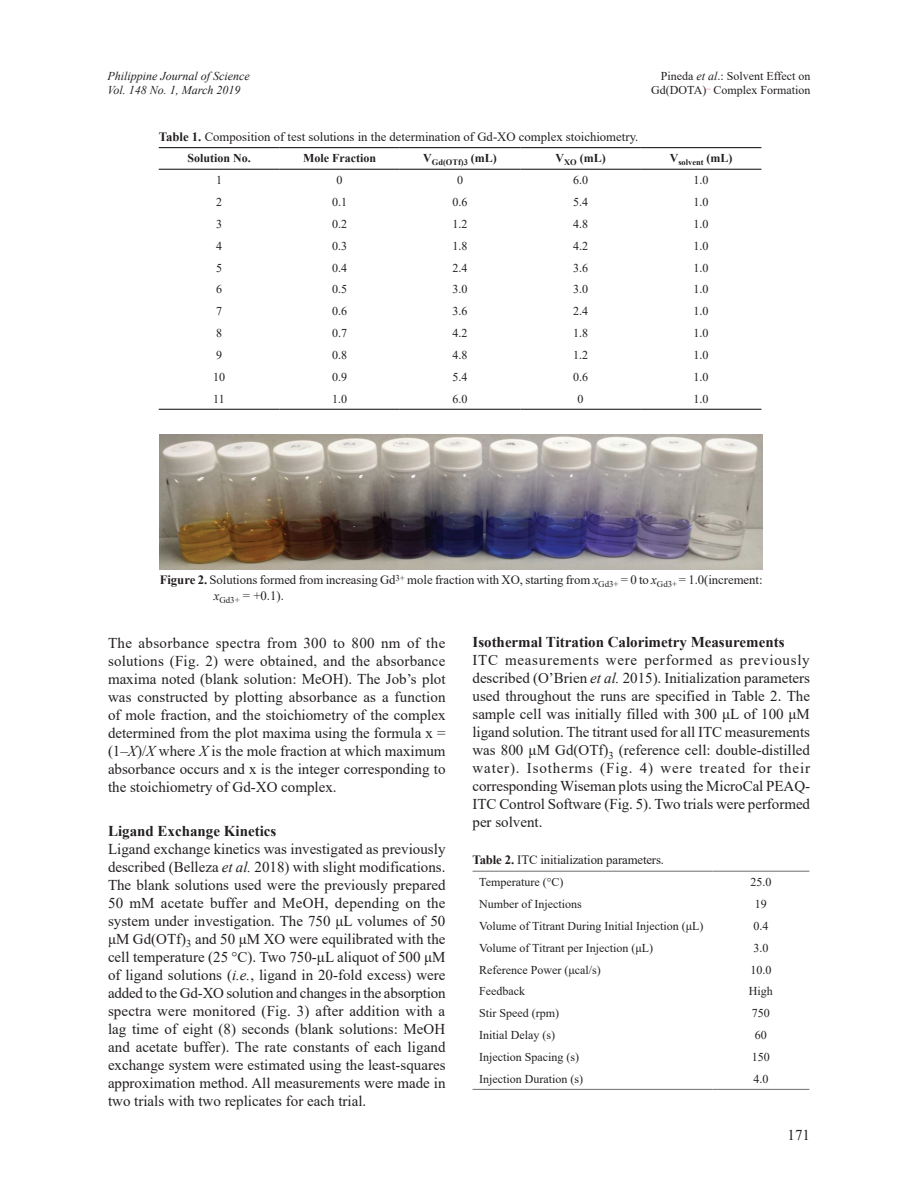
<style>
.page{position:relative;width:918px;height:1188px;background:#fff}
.page>*{position:absolute;margin:0;border:0;box-sizing:border-box;transform-origin:0 0}
.Body_Text{font:15px/18px "Times New Roman";color:#231f20;text-align:justify}
.Subhead_2{font:700 15px "Times New Roman";color:#231f20}
.Figure_Text{font:12.75px/15.3px "Times New Roman";letter-spacing:-.005em;color:#231f20}
.Table_Header{font:12.75px "Times New Roman";letter-spacing:-.01em;color:#231f20}
.t1{font:12px/14.4px "Times New Roman";color:#231f20;text-align:right}
.t2{font:italic 12px/14.4px "Times New Roman";color:#231f20}
.t3{font:700 12px "Times New Roman";color:#231f20}
.t4{font:700 8.4px "Times New Roman";color:#231f20}
.s1{font-style:italic}
.s2{font-weight:700}
.s3{color:#0a0a0a}
</style>
<div class="page">
<hr style="left:159px;top:147px;width:120px;height:1px;background:#231f20">
<hr style="left:279px;top:147px;width:121px;height:1px;background:#231f20">
<hr style="left:400px;top:147px;width:120px;height:1px;background:#231f20">
<hr style="left:520px;top:147px;width:121px;height:1px;background:#231f20">
<hr style="left:641px;top:147px;width:120px;height:1px;background:#231f20">
<hr style="left:159px;top:169px;width:120px;height:1px;background:#231f20">
<hr style="left:279px;top:169px;width:121px;height:1px;background:#231f20">
<hr style="left:400px;top:169px;width:120px;height:1px;background:#231f20">
<hr style="left:520px;top:169px;width:121px;height:1px;background:#231f20">
<hr style="left:641px;top:169px;width:120px;height:1px;background:#231f20">
<hr style="left:159px;top:409px;width:120px;height:1px;background:#231f20">
<hr style="left:279px;top:409px;width:121px;height:1px;background:#231f20">
<hr style="left:400px;top:409px;width:120px;height:1px;background:#231f20">
<hr style="left:520px;top:409px;width:121px;height:1px;background:#231f20">
<hr style="left:641px;top:409px;width:120px;height:1px;background:#231f20">
<img style="left:160px;top:434px;width:603px;height:135px">
<hr style="left:472px;top:871px;width:240px;height:1px;background:#7f7f7f">
<hr style="left:712px;top:871px;width:97px;height:1px;background:#7f7f7f">
<hr style="left:472px;top:1089px;width:240px;height:1px;background:#7f7f7f">
<hr style="left:712px;top:1089px;width:97px;height:1px;background:#7f7f7f">
<p class="t2" style="left:108px;top:68px;width:144px">Philippine Journal of Science<br>Vol. 148 No. 1, March 2019</p>
<p class="t1" style="left:651px;top:68px;width:161px">Pineda <span class="s1">et al</span>.: Solvent Effect on<br>Gd(DOTA)<sup>–</sup> Complex Formation</p>
<p class="Figure_Text" style="left:159px;top:129px;width:481px"><span class="s2">Table 1.</span> Composition of test solutions in the determination of Gd-XO complex stoichiometry.</p>
<p class="t3" style="left:187px;top:150px;width:65px">Solution No.</p>
<p class="t3" style="left:303px;top:150px;width:74px">Mole Fraction</p>
<p class="t4" style="left:423px;top:157px;width:75px"><sup>V</sup>Gd(OTf)3 <sup>(mL)</sup></p>
<p class="t3" style="left:555px;top:150px;width:52px">V<sub>XO</sub> (mL)</p>
<p class="t4" style="left:670px;top:157px;width:64px"><sup>V</sup>solvent <sup>(mL)</sup></p>
<p class="t1" style="left:216px;top:173px;width:7px">1</p>
<p class="t1" style="left:337px;top:173px;width:7px">0</p>
<p class="t1" style="left:457px;top:173px;width:7px">0</p>
<p class="t1" style="left:573px;top:173px;width:16px">6.0</p>
<p class="t1" style="left:694px;top:173px;width:16px">1.0</p>
<p class="t1" style="left:216px;top:195px;width:7px">2</p>
<p class="t1" style="left:332px;top:195px;width:16px">0.1</p>
<p class="t1" style="left:453px;top:195px;width:16px">0.6</p>
<p class="t1" style="left:573px;top:195px;width:16px">5.4</p>
<p class="t1" style="left:694px;top:195px;width:16px">1.0</p>
<p class="t1" style="left:216px;top:216px;width:7px">3</p>
<p class="t1" style="left:332px;top:216px;width:16px">0.2</p>
<p class="t1" style="left:453px;top:216px;width:16px">1.2</p>
<p class="t1" style="left:573px;top:216px;width:16px">4.8</p>
<p class="t1" style="left:694px;top:216px;width:16px">1.0</p>
<p class="t1" style="left:216px;top:238px;width:7px">4</p>
<p class="t1" style="left:332px;top:238px;width:16px">0.3</p>
<p class="t1" style="left:453px;top:238px;width:16px">1.8</p>
<p class="t1" style="left:573px;top:238px;width:16px">4.2</p>
<p class="t1" style="left:694px;top:238px;width:16px">1.0</p>
<p class="t1" style="left:216px;top:260px;width:7px">5</p>
<p class="t1" style="left:332px;top:260px;width:16px">0.4</p>
<p class="t1" style="left:453px;top:260px;width:16px">2.4</p>
<p class="t1" style="left:573px;top:260px;width:16px">3.6</p>
<p class="t1" style="left:694px;top:260px;width:16px">1.0</p>
<p class="t1" style="left:216px;top:282px;width:7px">6</p>
<p class="t1" style="left:332px;top:282px;width:16px">0.5</p>
<p class="t1" style="left:453px;top:282px;width:16px">3.0</p>
<p class="t1" style="left:573px;top:282px;width:16px">3.0</p>
<p class="t1" style="left:694px;top:282px;width:16px">1.0</p>
<p class="t1" style="left:216px;top:304px;width:7px">7</p>
<p class="t1" style="left:332px;top:304px;width:16px">0.6</p>
<p class="t1" style="left:453px;top:304px;width:16px">3.6</p>
<p class="t1" style="left:573px;top:304px;width:16px">2.4</p>
<p class="t1" style="left:694px;top:304px;width:16px">1.0</p>
<p class="t1" style="left:216px;top:325px;width:7px">8</p>
<p class="t1" style="left:332px;top:325px;width:16px">0.7</p>
<p class="t1" style="left:453px;top:325px;width:16px">4.2</p>
<p class="t1" style="left:573px;top:325px;width:16px">1.8</p>
<p class="t1" style="left:694px;top:325px;width:16px">1.0</p>
<p class="t1" style="left:216px;top:347px;width:7px">9</p>
<p class="t1" style="left:332px;top:347px;width:16px">0.8</p>
<p class="t1" style="left:453px;top:347px;width:16px">4.8</p>
<p class="t1" style="left:573px;top:347px;width:16px">1.2</p>
<p class="t1" style="left:694px;top:347px;width:16px">1.0</p>
<p class="t1" style="left:213px;top:369px;width:13px">10</p>
<p class="t1" style="left:332px;top:369px;width:16px">0.9</p>
<p class="t1" style="left:453px;top:369px;width:16px">5.4</p>
<p class="t1" style="left:573px;top:369px;width:16px">0.6</p>
<p class="t1" style="left:694px;top:369px;width:16px">1.0</p>
<p class="t1" style="left:213px;top:391px;width:13px">11</p>
<p class="t1" style="left:332px;top:391px;width:16px">1.0</p>
<p class="t1" style="left:453px;top:391px;width:16px">6.0</p>
<p class="t1" style="left:578px;top:391px;width:7px">0</p>
<p class="t1" style="left:694px;top:391px;width:16px">1.0</p>
<p class="Figure_Text" style="left:214px;top:572px;width:550px;text-indent:-54px"><span class="s2">Figure 2.</span> Solutions formed from increasing Gd<sup>3+</sup> mole fraction with XO, starting from <span class="s1">x</span><sub>Gd3+</sub> = 0 to <span class="s1">x</span><sub>Gd3+</sub> = 1.0(increment: <span class="s1">x</span><sub>Gd3+</sub> = +0.1).</p>
<p class="Body_Text" style="left:108px;top:633px;width:339px">The absorbance spectra from 300 to 800 nm of the solutions (Fig. 2) were obtained, and the absorbance maxima noted (blank solution: MeOH). The Job’s plot was constructed by plotting absorbance as a function of mole fraction, and the stoichiometry of the complex determined from the plot maxima using the formula x = (1<span class="s3">–</span><span class="s1">X</span>)/<span class="s1">X</span> where <span class="s1">X</span> is the mole fraction at which maximum absorbance occurs and x is the integer corresponding to the stoichiometry of Gd-XO complex.</p>
<p class="Subhead_2" style="left:108px;top:820px;width:170px">Ligand Exchange Kinetics</p>
<p class="Body_Text" style="left:108px;top:839px;width:339px">Ligand exchange kinetics was investigated as previously described (Belleza <span class="s1">et al.</span> 2018) with slight modifications.<br>The blank solutions used were the previously prepared 50 mM acetate buffer and MeOH, depending on the system under investigation. The 750 μL volumes of 50 μM Gd(OTf)<sub>3</sub> and 50 μM XO were equilibrated with the cell temperature (25 °C). Two 750-μL aliquot of 500 μM of ligand solutions (<span class="s1">i.e.</span>, ligand in 20-fold excess) were added to the Gd-XO solution and changes in the absorption spectra were monitored (Fig. 3) after addition with a lag time of eight (8) seconds (blank solutions: MeOH and acetate buffer). The rate constants of each ligand exchange system were estimated using the least-squares approximation method. All measurements were made in two trials with two replicates for each trial.</p>
<p class="Subhead_2" style="left:472px;top:632px;width:314px">Isothermal Titration Calorimetry Measurements</p>
<p class="Body_Text" style="left:472px;top:651px;width:339px">ITC measurements were performed as previously described (O’Brien <span class="s1">et al.</span> 2015). Initialization parameters used throughout the runs are specified in Table 2. The sample cell was initially filled with 300 μL of 100 μM ligand solution. The titrant used for all ITC measurements was 800 μM Gd(OTf)<sub>3</sub> (reference cell: double-distilled water). Isotherms (Fig. 4) were treated for their corresponding Wiseman plots using the MicroCal PEAQ-ITC Control Software (Fig. 5). Two trials were performed per solvent.</p>
<p class="Table_Header" style="left:472px;top:851px;width:193px"><span class="s2">Table 2.</span> ITC initialization parameters.</p>
<p class="t1" style="left:479px;top:875px;width:86px">Temperature (°C)</p>
<p class="t1" style="left:750px;top:875px;width:22px">25.0</p>
<p class="t1" style="left:479px;top:897px;width:104px">Number of Injections</p>
<p class="t1" style="left:755px;top:897px;width:13px">19</p>
<p class="t1" style="left:479px;top:918px;width:226px">Volume of Titrant During Initial Injection (μL)</p>
<p class="t1" style="left:753px;top:918px;width:16px">0.4</p>
<p class="t1" style="left:479px;top:940px;width:175px">Volume of Titrant per Injection (μL)</p>
<p class="t1" style="left:753px;top:940px;width:16px">3.0</p>
<p class="t1" style="left:479px;top:962px;width:123px">Reference Power (μcal/s)</p>
<p class="t1" style="left:750px;top:962px;width:22px">10.0</p>
<p class="t1" style="left:479px;top:984px;width:47px">Feedback</p>
<p class="t1" style="left:749px;top:984px;width:25px">High</p>
<p class="t1" style="left:479px;top:1006px;width:81px">Stir Speed (rpm)</p>
<p class="t1" style="left:752px;top:1006px;width:19px">750</p>
<p class="t1" style="left:479px;top:1027px;width:77px">Initial Delay (s)</p>
<p class="t1" style="left:755px;top:1027px;width:13px">60</p>
<p class="t1" style="left:479px;top:1049px;width:101px">Injection Spacing (s)</p>
<p class="t1" style="left:752px;top:1049px;width:19px">150</p>
<p class="t1" style="left:479px;top:1071px;width:105px">Injection Duration (s)</p>
<p class="t1" style="left:753px;top:1071px;width:16px">4.0</p>
<p class="Body_Text" style="left:788px;top:1126px;width:24px">171</p>
</div>
